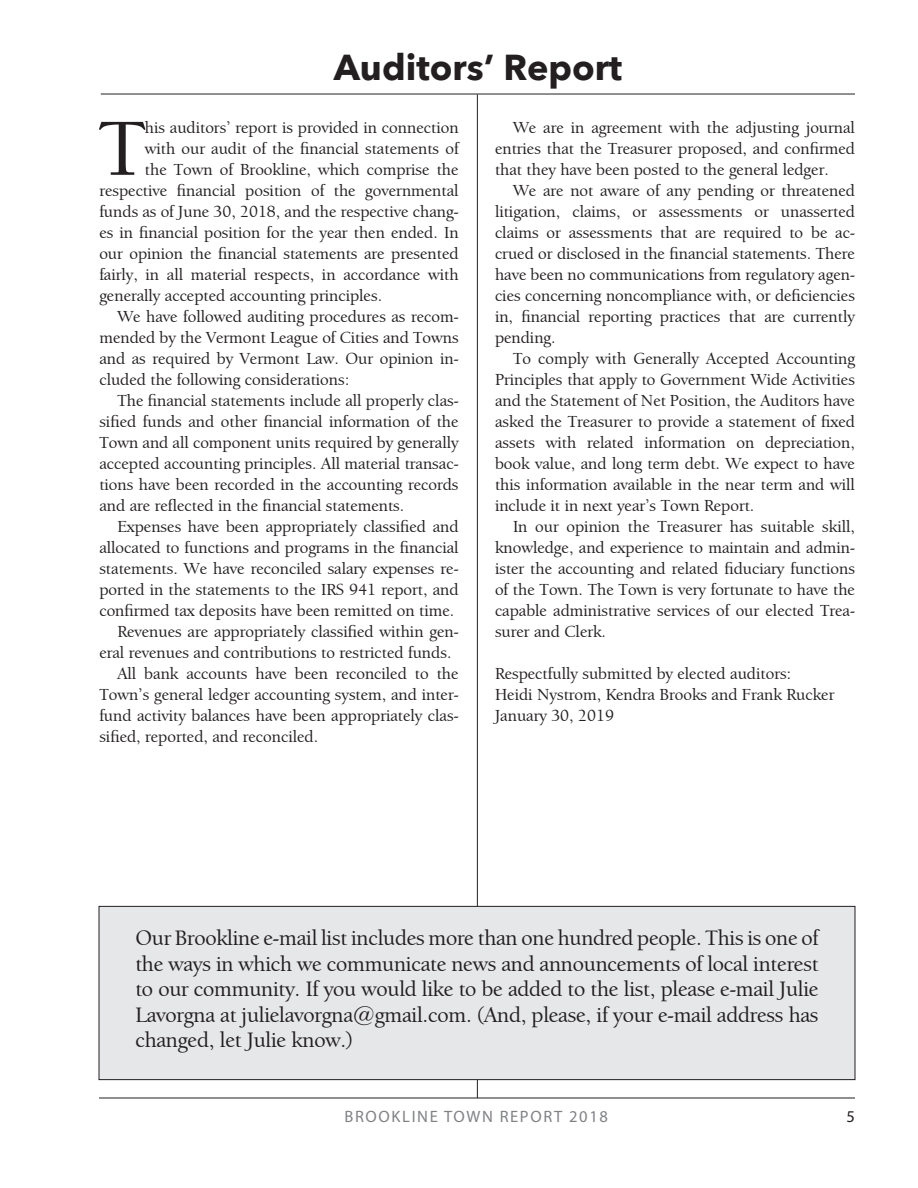
<style>
.page{position:relative;width:918px;height:1188px;background:#fff}
.page>*{position:absolute;margin:0;border:0;box-sizing:border-box;transform-origin:0 0}
.DJ_Body_Copy{font:500 83.55px "Berkeley Oldstyle IT Cby BT";color:#231f20}
.Title_2015{font:700 36px "Avenir Next";color:#231f20}
.Body_Text{font:500 22.5px/25.5px "Berkeley Oldstyle IT Cby BT";letter-spacing:-.01em;color:#231f20;text-align:justify}
.DJ_Body_Copy-2{font:500 17.25px/21px "Berkeley Oldstyle IT Cby BT";color:#231f20;text-align:justify}
.t1{font:16.5px "Myriad Pro";letter-spacing:.1em;color:#808285}
.t2{font:16.5px "Myriad Pro";color:#231f20}
</style>
<div class="page">
<hr style="left:99px;top:1098px;width:756px;height:1px;background:#231f20">
<hr style="left:477px;top:94px;width:1px;height:1004px;background:#231f20">
<hr style="left:101px;top:94px;width:754px;height:1px;background:#231f20">
<div style="left:99px;top:906px;width:756px;height:174px;background:#e6e7e9"></div>
<div style="left:99px;top:906px;width:756px;height:174px;border:1px solid #231f20"></div>
<p class="Title_2015" style="left:334px;top:36px;width:290px">Auditors’ Report</p>
<p class="DJ_Body_Copy" style="left:99px;top:98px;width:47px">T</p>
<p class="DJ_Body_Copy-2" style="left:145px;top:117px;width:315px">his auditors’ report is provided in connection</p>
<p class="DJ_Body_Copy-2" style="left:145px;top:138px;width:315px">with our audit of the financial statements of</p>
<p class="DJ_Body_Copy-2" style="left:145px;top:159px;width:315px">the Town of Brookline, which comprise the</p>
<p class="DJ_Body_Copy-2" style="left:99px;top:180px;width:361px">respective financial position of the governmental</p>
<p class="DJ_Body_Copy-2" style="left:99px;top:201px;width:361px">funds as of June 30, 2018, and the respective chang-</p>
<p class="DJ_Body_Copy-2" style="left:99px;top:222px;width:361px">es in financial position for the year then ended. In</p>
<p class="DJ_Body_Copy-2" style="left:99px;top:243px;width:361px">our opinion the financial statements are presented</p>
<p class="DJ_Body_Copy-2" style="left:99px;top:264px;width:361px">fairly, in all material respects, in accordance with</p>
<p class="DJ_Body_Copy-2" style="left:99px;top:285px;width:284px">generally accepted accounting principles.</p>
<p class="DJ_Body_Copy-2" style="left:99px;top:306px;width:361px;text-indent:18px">We have followed auditing procedures as recom&shy;mended by the Vermont League of Cities and Towns and as required by Vermont Law. Our opinion in&shy;cluded the following considerations:</p>
<p class="DJ_Body_Copy-2" style="left:99px;top:390px;width:361px;text-indent:18px">The financial statements include all properly clas&shy;sified funds and other financial information of the Town and all component units required by generally accepted accounting principles. All material transac&shy;tions have been recorded in the accounting records and are reflected in the financial statements.</p>
<p class="DJ_Body_Copy-2" style="left:99px;top:516px;width:361px;text-indent:18px">Expenses have been appropriately classified and allocated to functions and programs in the financial statements. We have reconciled salary expenses re&shy;ported in the statements to the IRS 941 report, and confirmed tax deposits have been remitted on time.</p>
<p class="DJ_Body_Copy-2" style="left:99px;top:621px;width:361px;text-indent:18px">Revenues are appropriately classified within gen&shy;eral revenues and contributions to restricted funds.</p>
<p class="DJ_Body_Copy-2" style="left:99px;top:663px;width:361px;text-indent:18px">All bank accounts have been reconciled to the Town’s general ledger accounting system, and inter&shy;fund activity balances have been appropriately clas&shy;sified, reported, and reconciled.</p>
<p class="DJ_Body_Copy-2" style="left:495px;top:117px;width:361px;text-indent:18px">We are in agreement with the adjusting journal entries that the Treasurer proposed, and confirmed that they have been posted to the general ledger.</p>
<p class="DJ_Body_Copy-2" style="left:495px;top:180px;width:362px;text-indent:18px">We are not aware of any pending or threatened litigation, claims, or assessments or unasserted claims or assessments that are required to be ac&shy;crued or disclosed in the financial statements. There have been no communications from regulatory agen&shy;cies concerning noncompliance with, or deficiencies in, financial reporting practices that are currently pending.</p>
<p class="DJ_Body_Copy-2" style="left:495px;top:348px;width:362px;text-indent:18px">To comply with Generally Accepted Accounting Principles that apply to Government Wide Activities and the Statement of Net Position, the Auditors have asked the Treasurer to provide a statement of fixed assets with related information on depreciation, book value, and long term debt. We expect to have this information available in the near term and will include it in next year’s Town Report.</p>
<p class="DJ_Body_Copy-2" style="left:495px;top:516px;width:362px;text-indent:18px">In our opinion the Treasurer has suitable skill, knowledge, and experience to maintain and admin&shy;ister the accounting and related fiduciary functions of the Town. The Town is very fortunate to have the capable administrative services of our elected Trea&shy;surer and Clerk.</p>
<p class="DJ_Body_Copy-2" style="left:495px;top:663px;width:298px">Respectfully submitted by elected auditors:</p>
<p class="DJ_Body_Copy-2" style="left:495px;top:684px;width:341px">Heidi Nystrom, Kendra Brooks and Frank Rucker</p>
<p class="DJ_Body_Copy-2" style="left:495px;top:705px;width:121px">January 30, 2019</p>
<p class="Body_Text" style="left:135px;top:925px;width:685px">Our Brookline e-mail list includes more than one hundred people. This is one of the ways in which we communicate news and announcements of local interest to our community. If you would like to be added to the list, please e-mail Julie Lavorgna at julielavorgna@gmail.com. (And, please, if your e-mail address has changed, let Julie know.)</p>
<p class="t1" style="left:344px;top:1107px;width:265px">BROOKLINE TOWN REPORT 2018</p>
<p class="t2" style="left:847px;top:1107px;width:10px">5</p>
</div>
